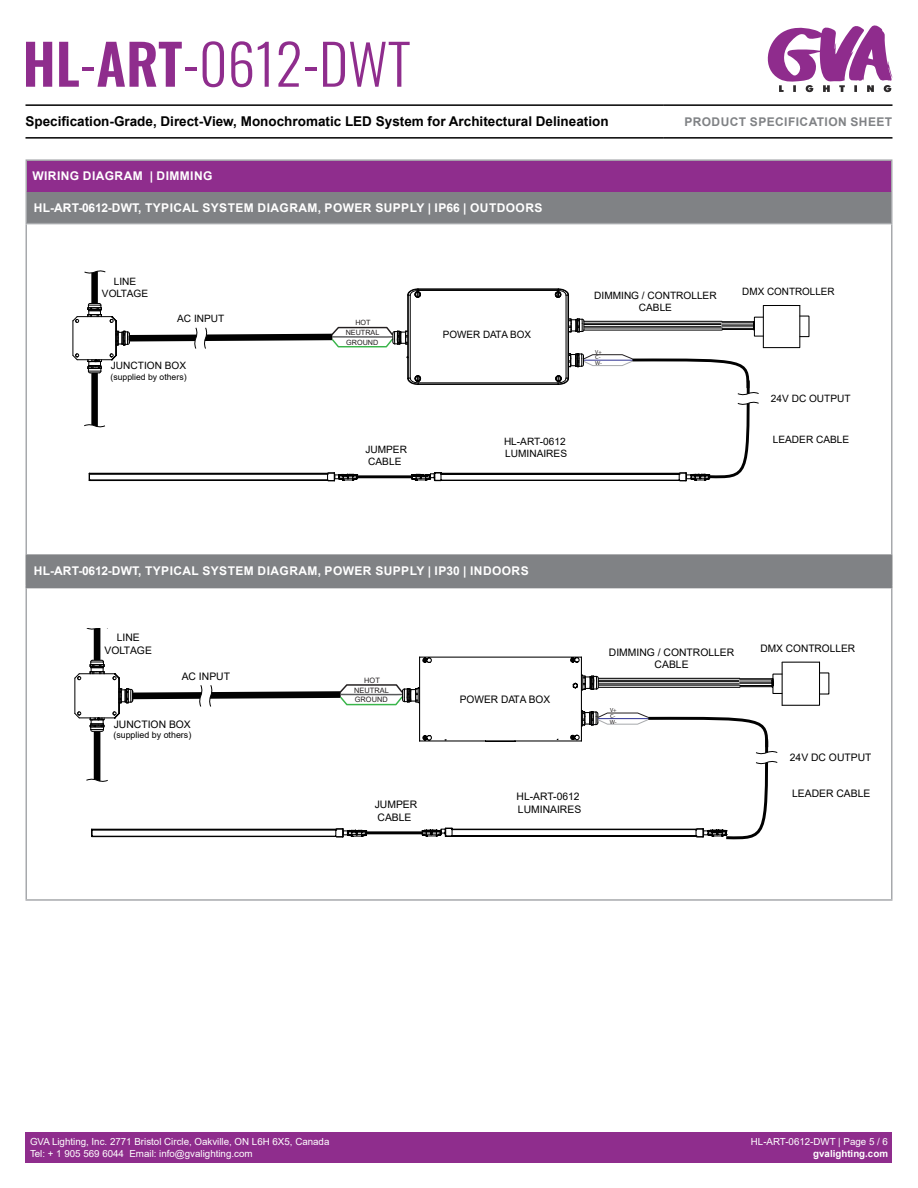
<style>
.page{position:relative;width:918px;height:1188px;background:#fff}
.page>*{position:absolute;margin:0;border:0;box-sizing:border-box;transform-origin:0 0}
.t1{font:300 55.5px "Oswald";color:#8f2d8d}
.t2{font:700 13.5px "Arial";color:#000}
.t3{font:700 12px "Arial";letter-spacing:.035em;color:#fff}
.t4{font:700 12px "Arial";letter-spacing:.035em;color:#808285}
.t5{font:10.35px/12.5px "Arial";color:#010101;text-align:center}
.t6{font:10.05px/12.1px "Arial";color:#010101;text-align:center}
.t7{font:9.75px/11.7px "Arial";color:#fff}
.t8{font:700 9.75px "Arial";color:#fff}
.t9{font:8.85px "Arial";color:#010101}
.t10{font:8.7px "Arial";color:#010101}
.t11{font:7.35px "Arial";color:#231f20}
.t12{font:7.2px "Arial";color:#231f20}
.t13{font:5.85px/5.7px "Myriad Pro";color:#231f20}
.t14{font:5.85px/5.7px "Myriad Pro";color:#231f20;scale:1.05 1}
.s1{font-weight:600}
</style>
<div class="page">
<div style="left:26px;top:1132px;width:866px;height:30px;background:#8f2d8d"></div>
<hr style="left:26px;top:104px;width:637px;height:2px;background:#000">
<hr style="left:26px;top:137px;width:637px;height:2px;background:#000">
<hr style="left:663px;top:104px;width:229px;height:2px;background:#000">
<hr style="left:663px;top:137px;width:229px;height:2px;background:#000">
<svg style="left:768px;top:26px;width:124px;height:66px"></svg>
<div style="left:26px;top:160px;width:866px;height:32px;background:#8f2d8d"></div>
<div style="left:26px;top:192px;width:866px;height:32px;background:#808285"></div>
<div style="left:26px;top:555px;width:866px;height:32px;background:#808285"></div>
<hr style="left:26px;top:224px;width:1px;height:330px;background:#a7a9ac">
<hr style="left:891px;top:224px;width:1px;height:330px;background:#a7a9ac">
<hr style="left:26px;top:588px;width:1px;height:311px;background:#a7a9ac">
<hr style="left:891px;top:588px;width:1px;height:311px;background:#a7a9ac">
<hr style="left:26px;top:899px;width:866px;height:2px;background:#a7a9ac">
<hr style="left:26px;top:554px;width:866px;height:2px;background:#808285">
<hr style="left:26px;top:585px;width:866px;height:3px;background:#808285">
<hr style="left:26px;top:159px;width:866px;height:2px;background:#a7a9ac">
<hr style="left:26px;top:161px;width:1px;height:31px;background:#a7a9ac">
<hr style="left:891px;top:161px;width:1px;height:31px;background:#a7a9ac">
<hr style="left:26px;top:192px;width:1px;height:31px;background:#a7a9ac">
<hr style="left:891px;top:192px;width:1px;height:31px;background:#a7a9ac">
<hr style="left:26px;top:223px;width:866px;height:1px;background:#a7a9ac">
<div style="left:91px;top:266px;width:7px;height:37px;background:#010101"></div>
<svg style="left:84px;top:266px;width:22px;height:10px"></svg>
<svg style="left:72px;top:288px;width:738px;height:194px"></svg>
<div style="left:94px;top:629px;width:6px;height:31px;background:#010101"></div>
<svg style="left:74px;top:656px;width:756px;height:184px"></svg>
<h1 class="t1" style="left:22px;top:15px;width:390px"><span class="s1">HL</span>-<span class="s1">ART</span>-0612-DWT</h1>
<p class="t2" style="left:26px;top:112px;width:585px">Specification-Grade, Direct-View, Monochromatic LED System for Architectural Delineation</p>
<p class="t4" style="left:684px;top:113px;width:209px">PRODUCT SPECIFICATION SHEET</p>
<p class="t3" style="left:32px;top:168px;width:181px">WIRING DIAGRAM | DIMMING</p>
<p class="t3" style="left:34px;top:199px;width:510px">HL-ART-0612-DWT, TYPICAL SYSTEM DIAGRAM, POWER SUPPLY | IP66 | OUTDOORS</p>
<p class="t6" style="left:102px;top:275px;width:48px">LINE<br>VOLTAGE</p>
<p class="t6" style="left:177px;top:313px;width:49px">AC INPUT</p>
<p class="t6" style="left:111px;top:359px;width:77px">JUNCTION BOX</p>
<p class="t10" style="left:111px;top:370px;width:78px">(supplied by others)</p>
<p class="t12" style="left:355px;top:318px;width:17px">HOT</p>
<p class="t12" style="left:346px;top:337px;width:34px">GROUND</p>
<p class="t12" style="left:346px;top:328px;width:35px">NEUTRAL</p>
<p class="t6" style="left:443px;top:328px;width:90px">POWER DATA BOX</p>
<p class="t6" style="left:594px;top:289px;width:124px">DIMMING / CONTROLLER<br>CABLE</p>
<p class="t13" style="left:595px;top:349px;width:8px">V+</p>
<p class="t14" style="left:595px;top:354px;width:8px">C-<br>W-</p>
<p class="t6" style="left:742px;top:285px;width:94px">DMX CONTROLLER</p>
<p class="t6" style="left:771px;top:393px;width:81px">24V DC OUTPUT</p>
<p class="t6" style="left:365px;top:443px;width:43px;text-align:left">JUMPER<br>CABLE</p>
<p class="t6" style="left:504px;top:435px;width:63px">HL-ART-0612</p>
<p class="t6" style="left:773px;top:434px;width:78px">LEADER CABLE</p>
<p class="t6" style="left:505px;top:448px;width:63px">LUMINAIRES</p>
<p class="t3" style="left:34px;top:563px;width:496px">HL-ART-0612-DWT, TYPICAL SYSTEM DIAGRAM, POWER SUPPLY | IP30 | INDOORS</p>
<p class="t5" style="left:105px;top:631px;width:49px">LINE<br>VOLTAGE</p>
<p class="t5" style="left:182px;top:670px;width:50px">AC INPUT</p>
<p class="t5" style="left:114px;top:718px;width:79px">JUNCTION BOX</p>
<p class="t9" style="left:113px;top:729px;width:79px">(supplied by others)</p>
<p class="t11" style="left:364px;top:675px;width:17px">HOT</p>
<p class="t11" style="left:355px;top:695px;width:34px">GROUND</p>
<p class="t11" style="left:354px;top:685px;width:36px">NEUTRAL</p>
<p class="t5" style="left:375px;top:798px;width:44px;text-align:left">JUMPER<br>CABLE</p>
<p class="t5" style="left:460px;top:693px;width:92px">POWER DATA BOX</p>
<p class="t5" style="left:517px;top:790px;width:66px;text-align:left">HL-ART-0612<br>LUMINAIRES</p>
<p class="t5" style="left:609px;top:646px;width:127px">DIMMING / CONTROLLER<br>CABLE</p>
<p class="t13" style="left:610px;top:707px;width:9px">V+<br>C-<br>W-</p>
<p class="t5" style="left:761px;top:642px;width:96px">DMX CONTROLLER</p>
<p class="t5" style="left:790px;top:752px;width:83px">24V DC OUTPUT</p>
<p class="t5" style="left:792px;top:787px;width:80px">LEADER CABLE</p>
<p class="t7" style="left:751px;top:1136px;width:139px">HL-ART-0612-DWT | Page 5 / 6</p>
<p class="t7" style="left:30px;top:1136px;width:301px">GVA Lighting, Inc. 2771 Bristol Circle, Oakville, ON L6H 6X5, Canada<br>Tel: + 1 905 569 6044 Email: info@gvalighting.com</p>
<p class="t8" style="left:813px;top:1146px;width:76px">gvalighting.com</p>
</div>
